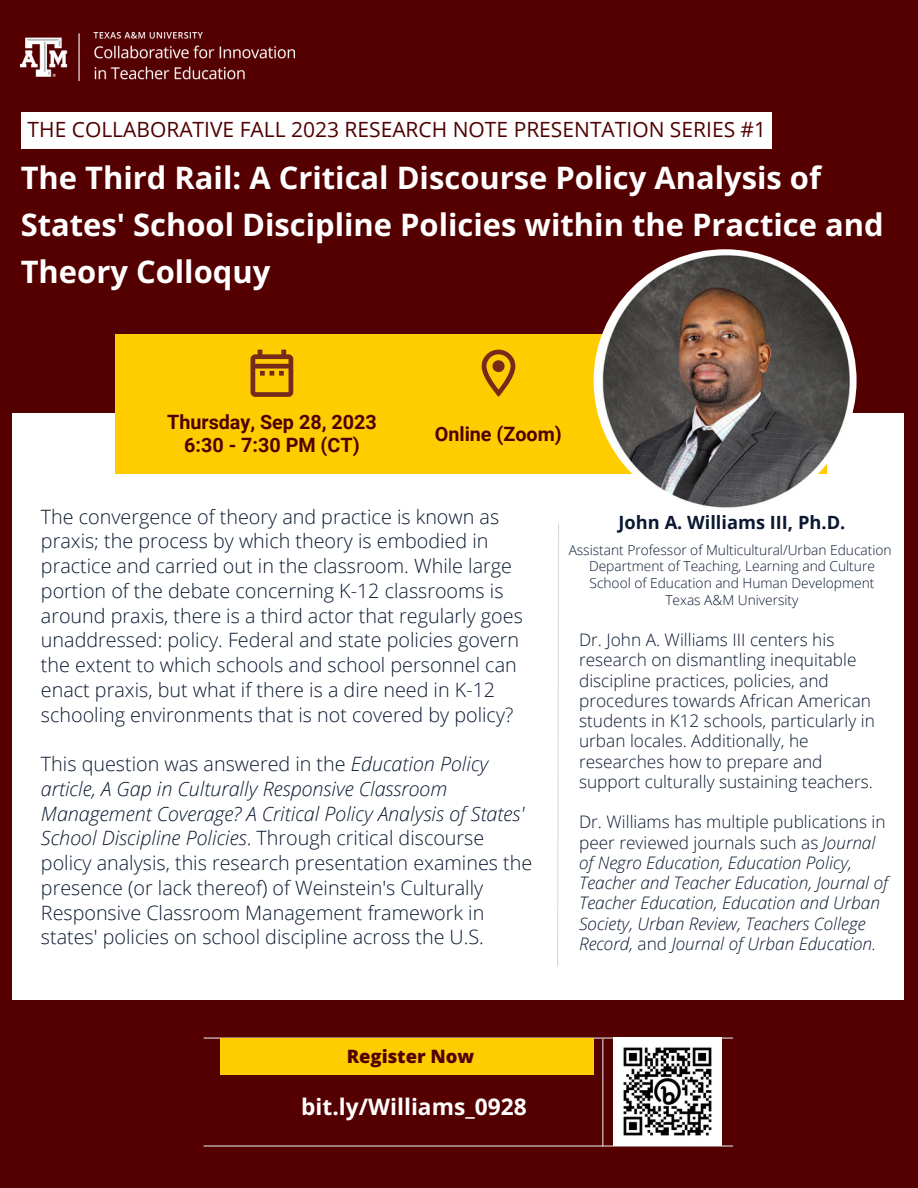
<style>
.page{position:relative;width:918px;height:1188px;background:#500}
.page>*{position:absolute;margin:0;border:0;box-sizing:border-box;transform-origin:0 0}
.t1{font:700 30.9px/47.2px "Open Sans";color:#fff}
.t2{font:700 22.8px "Open Sans";color:#fff}
.t3{font:21px "Open Sans";color:#500000}
.t4{font:300 19.8px/24.8px "Open Sans";color:#0a1931}
.t5{font:700 19.8px "Roboto";color:#500000}
.t6{font:800 18.45px "Open Sans";color:#500}
.t7{font:700 18.3px "Open Sans";color:#0a1931}
.t8{font:300 17.25px/20.2px "Open Sans";color:#0a1931}
.t9{font:italic 300 17.25px/20.2px "Open Sans";color:#0a1931}
.t10{font:300 13.8px "Open Sans";color:#0a1931}
.s1{font-style:italic}
.s2{font-style:normal}
</style>
<div class="page">
<div style="left:12px;top:413px;width:892px;height:586px;background:#fff"></div>
<div style="left:115px;top:335px;width:711px;height:139px;background:#fc0"></div>
<svg style="left:251px;top:350px;width:42px;height:47px"></svg>
<svg style="left:482px;top:350px;width:33px;height:47px"></svg>
<svg style="left:557px;top:523px;width:2px;height:444px"></svg>
<hr style="left:204px;top:1037px;width:529px;height:2px;background:#d9d9d9">
<hr style="left:204px;top:1145px;width:529px;height:2px;background:#d9d9d9">
<div style="left:220px;top:1039px;width:374px;height:36px;background:#fc0"></div>
<hr style="left:602px;top:1039px;width:1px;height:107px;background:#d9d9d9">
<img style="left:21px;top:33px;width:273px;height:48px">
<img style="left:594px;top:249px;width:263px;height:263px;border-radius:50%">
<img style="left:614px;top:1037px;width:108px;height:108px">
<div style="left:21px;top:112px;width:750px;height:37px;background:#fff"></div>
<p class="t3" style="left:28px;top:115px;width:740px">THE COLLABORATIVE FALL 2023 RESEARCH NOTE PRESENTATION SERIES #1</p>
<p class="t1" style="left:21px;top:153px;width:864px">The Third Rail: A Critical Discourse Policy Analysis of<br>States' School Discipline Policies within the Practice and<br>Theory Colloquy</p>
<p class="t5" style="left:167px;top:410px;width:211px">Thursday, Sep 28, 2023</p>
<p class="t5" style="left:184px;top:434px;width:177px">6:30 - 7:30 PM (CT)</p>
<p class="t5" style="left:435px;top:422px;width:129px">Online (Zoom)</p>
<p class="t4" style="left:41px;top:504px;width:483px">The convergence of theory and practice is known as praxis; the process by which theory is embodied in practice and carried out in the classroom. While large portion of the debate concerning K-12 classrooms is around praxis, there is a third actor that regularly goes unaddressed: policy. Federal and state policies govern the extent to which schools and school personnel can enact praxis, but what if there is a dire need in K-12 schooling environments that is not covered by policy?</p>
<p class="t4" style="left:41px;top:751px;width:493px">This question was answered in the <span class="s1">Education Policy article, A Gap in Culturally Responsive Classroom Management Coverage? A Critical Policy Analysis of States' School Discipline Policies</span>. Through critical discourse policy analysis, this research presentation examines the presence (or lack thereof) of Weinstein's Culturally Responsive Classroom Management framework in states' policies on school discipline across the U.S.</p>
<p class="t7" style="left:619px;top:510px;width:228px">John A. Williams III, Ph.D.</p>
<p class="t10" style="left:569px;top:540px;width:325px">Assistant Professor of Multicultural/Urban Education</p>
<p class="t10" style="left:589px;top:557px;width:287px">Department of Teaching, Learning and Culture</p>
<p class="t10" style="left:590px;top:573px;width:286px">School of Education and Human Development</p>
<p class="t10" style="left:665px;top:590px;width:135px">Texas A&amp;M University</p>
<p class="t8" style="left:579px;top:629px;width:297px">Dr. John A. Williams III centers his research on dismantling inequitable discipline practices, policies, and procedures towards African American students in K12 schools, particularly in urban locales. Additionally, he researches how to prepare and support culturally sustaining teachers.</p>
<p class="t9" style="left:579px;top:811px;width:311px"><span class="s2">Dr. Williams has multiple publications in peer reviewed journals such as</span> Journal of Negro Education, Education Policy, Teacher and Teacher Education, Journal of Teacher Education, Education and Urban Society, Urban Review, Teachers College Record, <span class="s2">and</span> Journal of Urban Education.</p>
<p class="t6" style="left:347px;top:1043px;width:129px">Register Now</p>
<p class="t2" style="left:301px;top:1091px;width:227px">bit.ly/Williams_0928</p>
</div>
